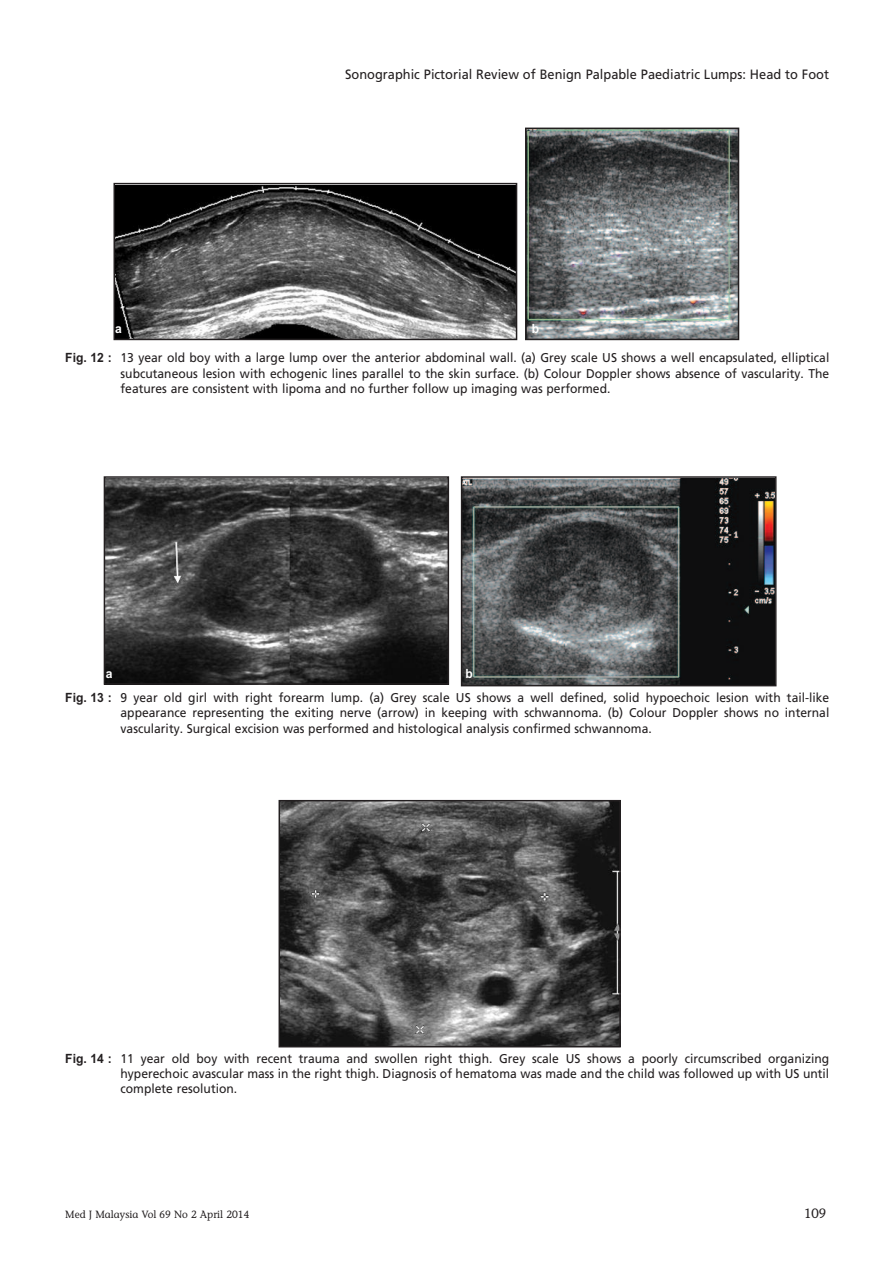
<style>
.page{position:relative;width:893px;height:1263px;background:#fff}
.page>*{position:absolute;margin:0;border:0;box-sizing:border-box;transform-origin:0 0}
.t1{font:13.5px "Frutiger LT Std";color:#231f20;scale:.95 1}
.t2{font:500 13.5px "Stone Informal Std";color:#231f20;scale:.95 1}
.t3{font:12.75px/15.3px "Frutiger LT Std";color:#231f20;text-align:justify;scale:.95 1}
.t4{font:700 12.75px "Arial";color:#fff;scale:.95 1}
.t5{font:500 10.5px "Stone Informal Std";color:#231f20;scale:.95 1}
.s1{font-family:"Arial";font-weight:700}
</style>
<div class="page">
<img style="left:116px;top:186px;width:398px;height:151px">
<div style="left:113px;top:183px;width:404px;height:157px;border:2px solid #231f20"></div>
<img style="left:528px;top:131px;width:208px;height:206px">
<div style="left:525px;top:128px;width:214px;height:212px;border:2px solid #231f20"></div>
<img style="left:107px;top:479px;width:339px;height:203px">
<div style="left:104px;top:476px;width:345px;height:209px;border:2px solid #231f20"></div>
<img style="left:464px;top:479px;width:309px;height:204px">
<div style="left:461px;top:476px;width:315px;height:210px;border:2px solid #231f20"></div>
<img style="left:282px;top:803px;width:336px;height:241px">
<div style="left:279px;top:800px;width:342px;height:247px;border:2px solid #231f20"></div>
<p class="t1" style="left:345px;top:68px;width:511px">Sonographic Pictorial Review of Benign Palpable Paediatric Lumps: Head to Foot</p>
<p class="t4" style="left:115px;top:321px;width:9px">a</p>
<p class="t4" style="left:532px;top:321px;width:9px">b</p>
<p class="t3" style="left:121px;top:351px;width:748px;text-indent:-55px"><span class="s1">Fig. 12 :</span> 13 year old boy with a large lump over the anterior abdominal wall. (a) Grey scale US shows a well encapsulated, elliptical subcutaneous lesion with echogenic lines parallel to the skin surface. (b) Colour Doppler shows absence of vascularity. The features are consistent with lipoma and no further follow up imaging was performed.</p>
<p class="t4" style="left:106px;top:666px;width:9px">a</p>
<p class="t4" style="left:465px;top:666px;width:9px">b</p>
<p class="t3" style="left:121px;top:691px;width:748px;text-indent:-55px"><span class="s1">Fig. 13 :</span> 9 year old girl with right forearm lump. (a) Grey scale US shows a well defined, solid hypoechoic lesion with tail-like appearance representing the exiting nerve (arrow) in keeping with schwannoma. (b) Colour Doppler shows no internal vascularity. Surgical excision was performed and histological analysis confirmed schwannoma.</p>
<p class="t3" style="left:121px;top:1052px;width:748px;text-indent:-55px"><span class="s1">Fig. 14 :</span> 11 year old boy with recent trauma and swollen right thigh. Grey scale US shows a poorly circumscribed organizing hyperechoic avascular mass in the right thigh. Diagnosis of hematoma was made and the child was followed up with US until complete resolution.</p>
<p class="t5" style="left:65px;top:1210px;width:195px">Med J Malaysia Vol 69 No 2 April 2014</p>
<p class="t2" style="left:804px;top:1207px;width:25px">109</p>
</div>
